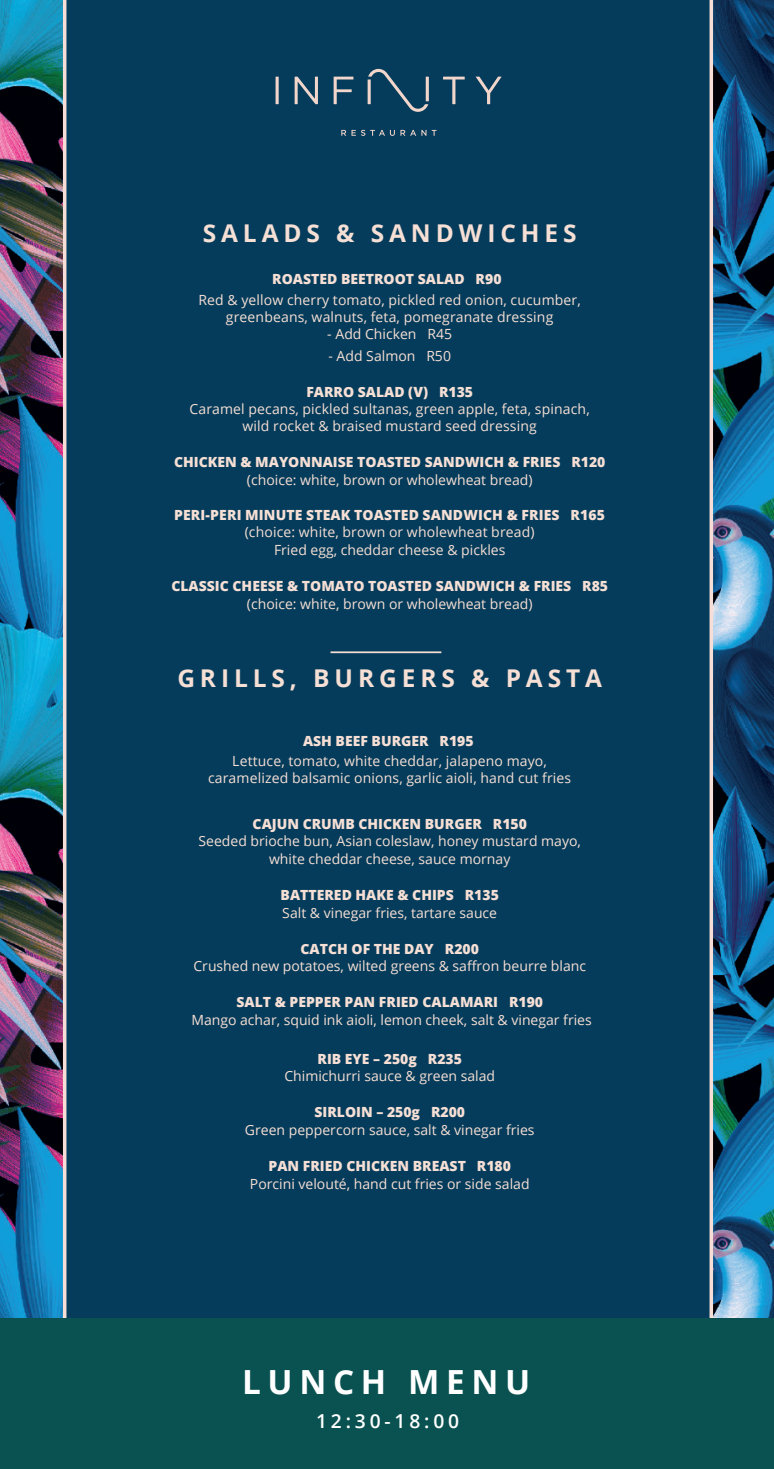
<style>
.page{position:relative;width:774px;height:1469px;background:#fff}
.page>*{position:absolute;margin:0;border:0;box-sizing:border-box;transform-origin:0 0}
.t1{font:700 33.25px "Open Sans";letter-spacing:.2em;color:#fff}
.t2{font:700 24.5px "Open Sans";letter-spacing:.2em;color:#f6dfd5}
.t3{font:600 19.25px "Open Sans";letter-spacing:.2em;color:#fff}
.t4{font:14px/16.8px "Open Sans";color:#f6dfd5;text-align:center}
.t5{font:800 14px "Open Sans";color:#f6dfd5}
</style>
<div class="page">
<img style="left:0;top:0;width:774px;height:1318px">
<div style="left:65px;top:0;width:646px;height:1321px;background:#053c5b"></div>
<hr style="left:63px;top:0;width:3px;height:1323px;background:#f5ded5">
<svg style="left:709px;top:0;width:4px;height:1318px;background:#d5c8c4"></svg>
<div style="left:0;top:1318px;width:774px;height:150px;background:#095251"></div>
<hr style="left:330px;top:651px;width:111px;height:2px;background:#f6dfd5">
<hr style="left:276px;top:77px;width:3px;height:27px;background:#f2d6cc">
<svg style="left:295px;top:77px;width:23px;height:27px"></svg>
<svg style="left:334px;top:77px;width:19px;height:27px"></svg>
<svg style="left:443px;top:77px;width:22px;height:27px"></svg>
<svg style="left:476px;top:77px;width:26px;height:27px"></svg>
<svg style="left:368px;top:69px;width:61px;height:43px"></svg>
<svg style="left:341px;top:130px;width:85px;height:6px"></svg>
<svg style="left:432px;top:130px;width:4px;height:6px"></svg>
<h2 class="t2" style="left:203px;top:216px;width:375px">SALADS &amp; SANDWICHES</h2>
<p class="t5" style="left:272px;top:268px;width:231px">ROASTED BEETROOT SALAD R90</p>
<p class="t4" style="left:198px;top:291px;width:384px">Red &amp; yellow cherry tomato, pickled red onion, cucumber, greenbeans, walnuts, feta, pomegranate dressing</p>
<p class="t4" style="left:327px;top:325px;width:126px">- Add Chicken R45</p>
<p class="t4" style="left:328px;top:347px;width:124px">- Add Salmon R50</p>
<p class="t5" style="left:306px;top:381px;width:168px">FARRO SALAD (V) R135</p>
<p class="t4" style="left:189px;top:400px;width:402px">Caramel pecans, pickled sultanas, green apple, feta, spinach, wild rocket &amp; braised mustard seed dressing</p>
<p class="t5" style="left:174px;top:451px;width:433px">CHICKEN &amp; MAYONNAISE TOASTED SANDWICH &amp; FRIES R120</p>
<p class="t4" style="left:247px;top:471px;width:287px">(choice: white, brown or wholewheat bread)</p>
<p class="t5" style="left:174px;top:505px;width:432px">PERI-PERI MINUTE STEAK TOASTED SANDWICH &amp; FRIES R165</p>
<p class="t4" style="left:245px;top:523px;width:291px;line-height:17.7px">(choice: white, brown or wholewheat bread)<br>Fried egg, cheddar cheese &amp; pickles</p>
<p class="t5" style="left:171px;top:575px;width:438px">CLASSIC CHEESE &amp; TOMATO TOASTED SANDWICH &amp; FRIES R85</p>
<p class="t4" style="left:247px;top:594px;width:287px">(choice: white, brown or wholewheat bread)</p>
<h2 class="t2" style="left:177px;top:661px;width:426px">GRILLS, BURGERS &amp; PASTA</h2>
<p class="t5" style="left:303px;top:730px;width:172px">ASH BEEF BURGER R195</p>
<p class="t4" style="left:208px;top:752px;width:365px">Lettuce, tomato, white cheddar, jalapeno mayo, caramelized balsamic onions, garlic aioli, hand cut fries</p>
<p class="t5" style="left:253px;top:813px;width:276px">CAJUN CRUMB CHICKEN BURGER R150</p>
<p class="t4" style="left:198px;top:832px;width:384px;line-height:17.7px">Seeded brioche bun, Asian coleslaw, honey mustard mayo, white cheddar cheese, sauce mornay</p>
<p class="t5" style="left:281px;top:884px;width:220px">BATTERED HAKE &amp; CHIPS R135</p>
<p class="t4" style="left:282px;top:904px;width:216px">Salt &amp; vinegar fries, tartare sauce</p>
<p class="t5" style="left:301px;top:938px;width:180px">CATCH OF THE DAY R200</p>
<p class="t4" style="left:193px;top:957px;width:394px">Crushed new potatoes, wilted greens &amp; saffron beurre blanc</p>
<p class="t5" style="left:236px;top:991px;width:308px">SALT &amp; PEPPER PAN FRIED CALAMARI R190</p>
<p class="t4" style="left:191px;top:1011px;width:402px">Mango achar, squid ink aioli, lemon cheek, salt &amp; vinegar fries</p>
<p class="t5" style="left:317px;top:1047px;width:146px">RIB EYE – 250g R235</p>
<p class="t4" style="left:284px;top:1067px;width:212px">Chimichurri sauce &amp; green salad</p>
<p class="t5" style="left:314px;top:1101px;width:152px">SIRLOIN – 250g R200</p>
<p class="t4" style="left:245px;top:1121px;width:291px">Green peppercorn sauce, salt &amp; vinegar fries</p>
<p class="t5" style="left:269px;top:1155px;width:244px">PAN FRIED CHICKEN BREAST R180</p>
<p class="t4" style="left:250px;top:1174px;width:281px">Porcini velouté, hand cut fries or side salad</p>
<h1 class="t1" style="left:242px;top:1358px;width:289px">LUNCH MENU</h1>
<h3 class="t3" style="left:316px;top:1407px;width:145px">12:30-18:00</h3>
</div>
